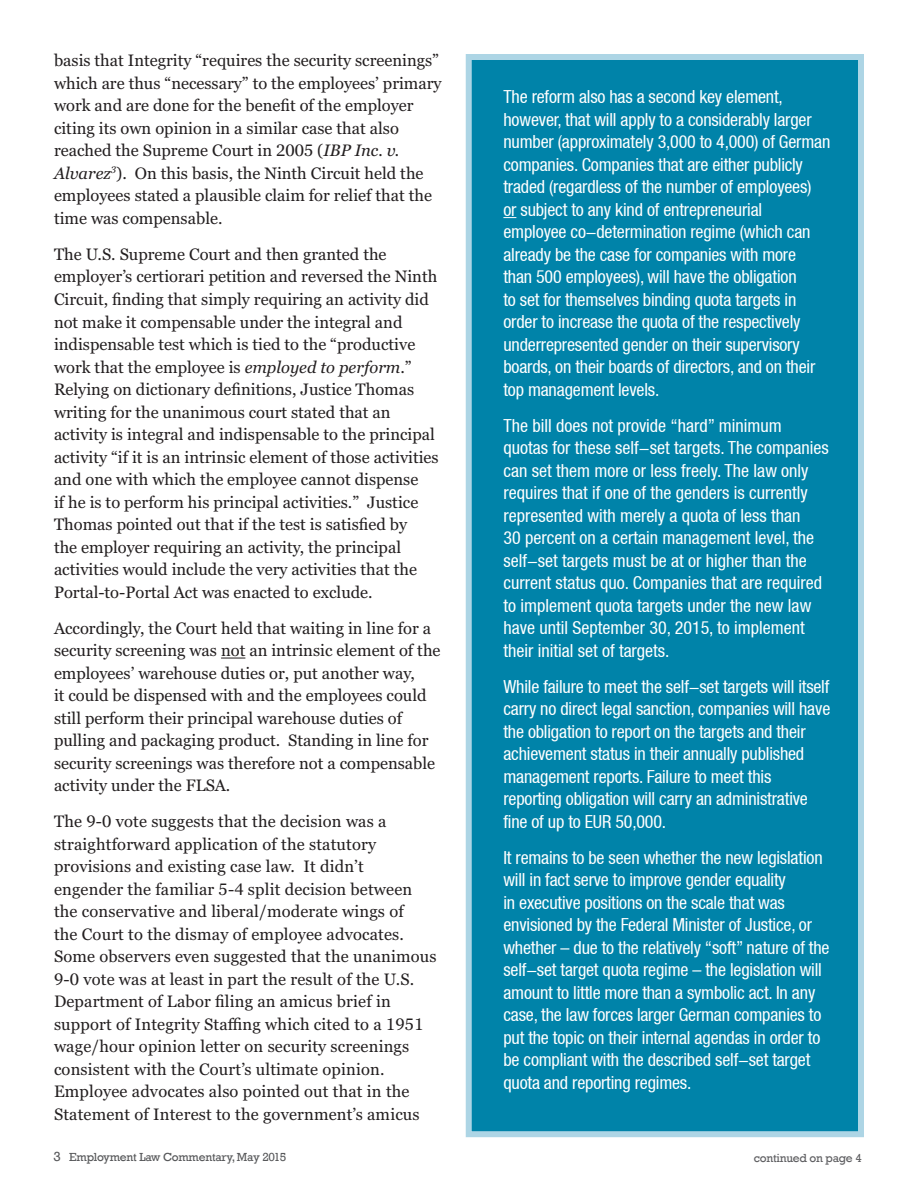
<style>
.page{position:relative;width:918px;height:1188px;background:#fff}
.page>*{position:absolute;margin:0;border:0;box-sizing:border-box;transform-origin:0 0}
.t1{font:condensed 18px/22.5px "Helvetica Neue LT";letter-spacing:-.01em;color:#fff}
.t2{font:16.5px/22.5px "Georgia Pro";color:#231f20}
.t3{font:12px "Rockwell";letter-spacing:-.02em;color:#57585a}
.t4{font:12px "Rockwell";letter-spacing:-.02em;color:#5f5f62}
.s1{font-style:italic}
.s2{font-size:13.5px}
</style>
<div class="page">
<div style="left:466px;top:54px;width:398px;height:1083px;background:#0083a9;border:6px solid #add5e5"></div>
<svg style="left:503px;top:217px;width:13px;height:1px"></svg>
<svg style="left:221px;top:658px;width:24px;height:1px"></svg>
<p class="t2" style="left:54px;top:50px;width:389px">basis that Integrity “requires the security screenings” which are thus “necessary” to the employees’ primary work and are done for the benefit of the employer citing its own opinion in a similar case that also reached the Supreme Court in 2005 (<span class="s1">IBP Inc. v.<br>Alvarez</span><sup>3</sup>). On this basis, the Ninth Circuit held the employees stated a plausible claim for relief that the time was compensable.</p>
<p class="t2" style="left:54px;top:244px;width:386px">The U.S. Supreme Court and then granted the employer’s certiorari petition and reversed the Ninth Circuit, finding that simply requiring an activity did not make it compensable under the integral and indispensable test which is tied to the “productive work that the employee is <span class="s1">employed to perform</span>.” Relying on dictionary definitions, Justice Thomas writing for the unanimous court stated that an activity is integral and indispensable to the principal activity “if it is an intrinsic element of those activities and one with which the employee cannot dispense<br>if he is to perform his principal activities.” Justice Thomas pointed out that if the test is satisfied by<br>the employer requiring an activity, the principal activities would include the very activities that the Portal-to-Portal Act was enacted to exclude.</p>
<p class="t2" style="left:54px;top:617px;width:388px">Accordingly, the Court held that waiting in line for a security screening was not an intrinsic element of the employees’ warehouse duties or, put another way,<br>it could be dispensed with and the employees could still perform their principal warehouse duties of pulling and packaging product. Standing in line for security screenings was therefore not a compensable activity under the FLSA.</p>
<p class="t2" style="left:54px;top:811px;width:384px">The 9-0 vote suggests that the decision was a straightforward application of the statutory provisions and existing case law. It didn’t engender the familiar 5-4 split decision between the conservative and liberal/moderate wings of<br>the Court to the dismay of employee advocates.<br>Some observers even suggested that the unanimous 9-0 vote was at least in part the result of the U.S.<br>Department of Labor filing an amicus brief in support of Integrity Staffing which cited to a 1951 wage/hour opinion letter on security screenings consistent with the Court’s ultimate opinion.<br>Employee advocates also pointed out that in the Statement of Interest to the government’s amicus</p>
<p class="t1" style="left:503px;top:86px;width:328px">The reform also has a second key element, however, that will apply to a considerably larger number (approximately 3,000 to 4,000) of German companies. Companies that are either publicly traded (regardless of the number of employees)<br>or subject to any kind of entrepreneurial<br>employee co-determination regime (which can already be the case for companies with more<br>than 500 employees), will have the obligation<br>to set for themselves binding quota targets in order to increase the quota of the respectively underrepresented gender on their supervisory boards, on their boards of directors, and on their top management levels.</p>
<p class="t1" style="left:503px;top:414px;width:327px">The bill does not provide “hard” minimum quotas for these self-set targets. The companies can set them more or less freely. The law only requires that if one of the genders is currently represented with merely a quota of less than<br>30 percent on a certain management level, the self-set targets must be at or higher than the current status quo. Companies that are required to implement quota targets under the new law have until September 30, 2015, to implement their initial set of targets.</p>
<p class="t1" style="left:503px;top:675px;width:328px">While failure to meet the self-set targets will itself carry no direct legal sanction, companies will have the obligation to report on the targets and their achievement status in their annually published management reports. Failure to meet this reporting obligation will carry an administrative fine of up to EUR 50,000.</p>
<p class="t1" style="left:503px;top:846px;width:328px">It remains to be seen whether the new legislation will in fact serve to improve gender equality<br>in executive positions on the scale that was envisioned by the Federal Minister of Justice, or whether – due to the relatively “soft” nature of the self-set target quota regime – the legislation will amount to little more than a symbolic act. In any case, the law forces larger German companies to put the topic on their internal agendas in order to be compliant with the described self-set target quota and reporting regimes.</p>
<p class="t3" style="left:53px;top:1150px;width:234px"><span class="s2">3</span> Employment Law Commentary, May 2015</p>
<p class="t4" style="left:754px;top:1151px;width:109px">continued on page 4</p>
</div>
